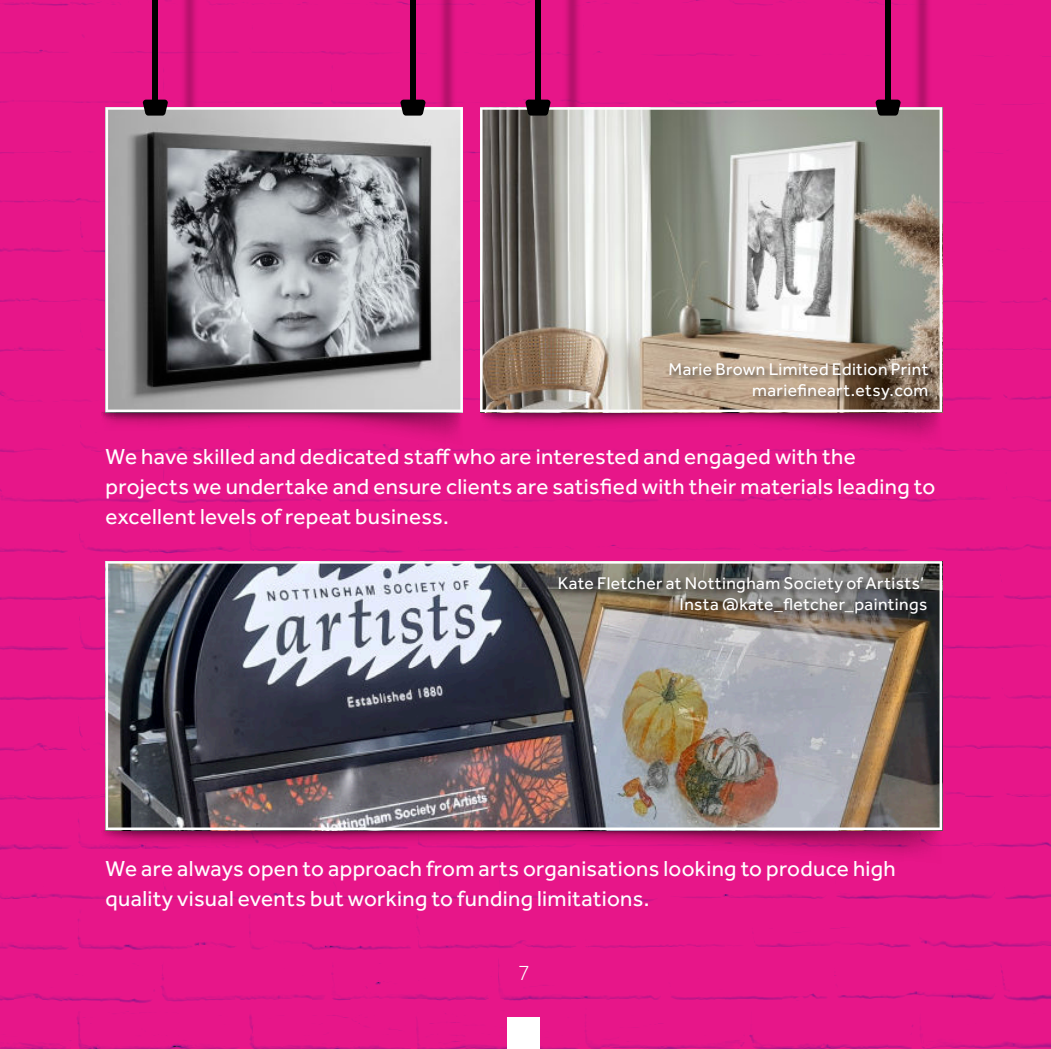
<style>
.page{position:relative;width:1051px;height:1049px;background:#e71689}
.page>*{position:absolute;margin:0;border:0;box-sizing:border-box;transform-origin:0 0}
.t1{font:22.5px/30px "Effra";letter-spacing:.015em;color:#fff}
.t2{font:300 22.5px "Effra";color:#fff}
.t3{font:17.5px/21px "Effra";letter-spacing:.02em;color:#fff;text-align:right}
</style>
<div class="page">
<img style="left:96px;top:0;width:186px;height:271px">
<img style="left:354px;top:0;width:124px;height:202px">
<svg style="left:480px;top:412px;width:461px;height:36px"></svg>
<svg style="left:101px;top:412px;width:362px;height:36px"></svg>
<svg style="left:100px;top:830px;width:842px;height:26px"></svg>
<img style="left:478px;top:0;width:187px;height:202px">
<img style="left:847px;top:0;width:168px;height:271px">
<svg style="left:106px;top:107px;width:357px;height:305px;background:#909294"></svg>
<svg style="left:480px;top:107px;width:462px;height:305px;background:#a9a69d"></svg>
<div style="left:508px;top:1018px;width:32px;height:31px;background:#fff"></div>
<img style="left:106px;top:561px;width:836px;height:269px">
<svg style="left:143px;top:100px;width:25px;height:16px"></svg>
<svg style="left:400px;top:100px;width:25px;height:16px"></svg>
<svg style="left:525px;top:100px;width:25px;height:16px"></svg>
<svg style="left:875px;top:100px;width:25px;height:16px"></svg>
<img style="left:665px;top:357px;width:274px;height:53px">
<img style="left:554px;top:571px;width:384px;height:54px">
<p class="t3" style="left:668px;top:359px;width:261px">Marie Brown Limited Edition Print mariefineart.etsy.com</p>
<p class="t1" style="left:106px;top:441px;width:831px">We have skilled and dedicated staff who are interested and engaged with the projects we undertake and ensure clients are satisfied with their materials leading to excellent levels of repeat business.</p>
<p class="t3" style="left:558px;top:574px;width:371px">Kate Fletcher at Nottingham Society of Artists’<br>Insta @kate_fletcher_paintings</p>
<p class="t1" style="left:106px;top:855px;width:791px">We are always open to approach from arts organisations looking to produce high quality visual events but working to funding limitations.</p>
<p class="t2" style="left:518px;top:959px;width:14px">7</p>
</div>
